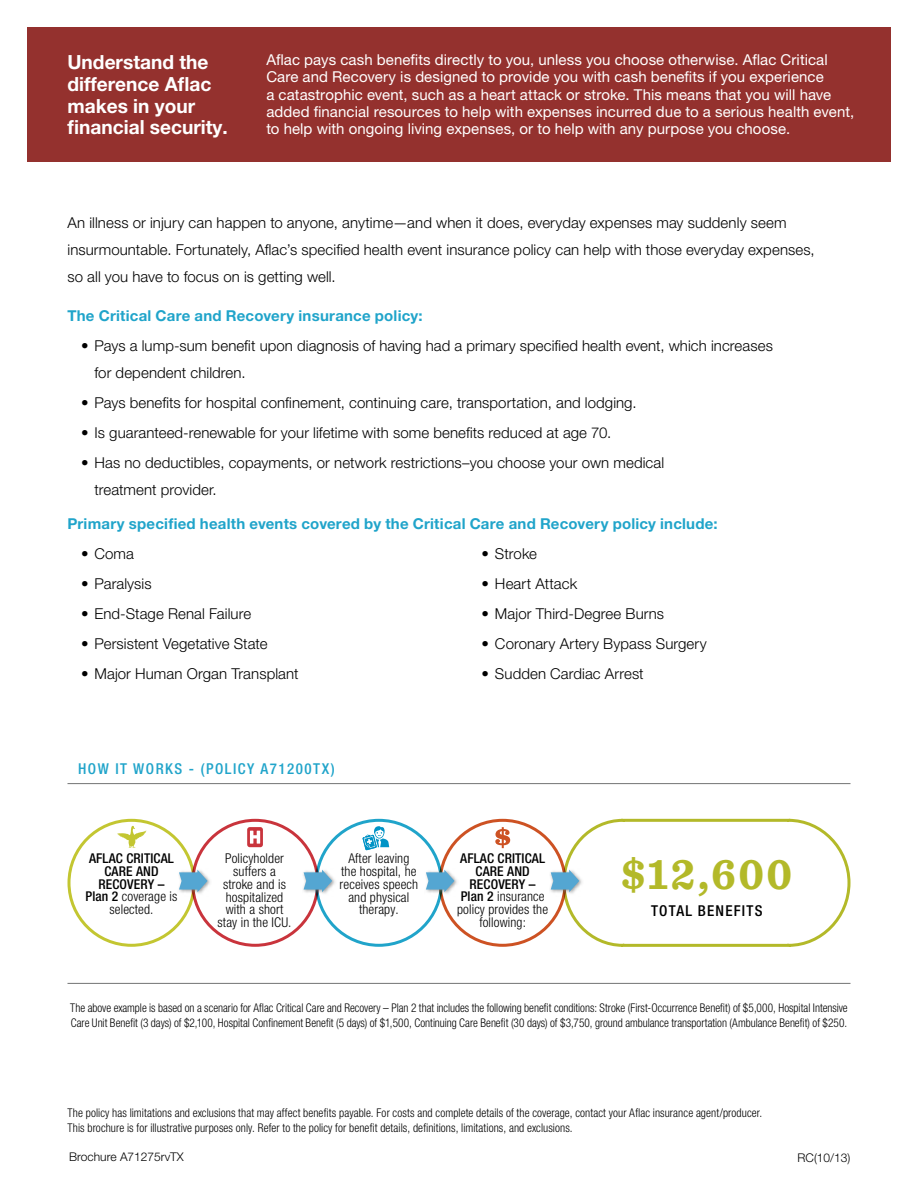
<style>
.page{position:relative;width:918px;height:1188px;background:#fff}
.page>*{position:absolute;margin:0;border:0;box-sizing:border-box;transform-origin:0 0}
.t1{font:700 45px "Sentinel";color:#b3b929;scale:.94 1}
.t2{font:700 19.5px/21.8px "Helvetica Neue CELT";color:#fff}
.t3{font:300 15px/27px "Helvetica Neue CELT";letter-spacing:.005em;color:#000}
.t4{font:15px/17.2px "Helvetica Neue CELT";letter-spacing:.005em;color:#fff}
.t5{font:700 15px "Helvetica Neue CELT";letter-spacing:.015em;color:#20a4ca}
.t6{font:500 condensed 15px "Helvetica Neue LTCE";letter-spacing:.1em;color:#20a4ca}
.t7{font:500 condensed 15px "Helvetica Neue LTCE";color:#000}
.t8{font:300 condensed 13.5px/12.8px "Helvetica Neue LTCE";letter-spacing:.01em;color:#000;text-align:center}
.t9{font:500 condensed 13.5px/12.8px "Helvetica Neue LTCE";letter-spacing:.01em;color:#000;text-align:center}
.t10{font:300 condensed 12px/15px "Helvetica Neue LTCE";color:#000;scale:.94 1}
.t11{font:300 condensed 12px/15px "Helvetica Neue LTCE";color:#000;scale:.96 1}
.t12{font:300 12px "Helvetica Neue CELT";color:#000}
.s1{font-weight:700}
.s2{font-weight:300}
.s3{font-weight:500}
</style>
<div class="page">
<div style="left:27px;top:27px;width:864px;height:135px;background:#94312e"></div>
<hr style="left:68px;top:783px;width:782px;height:1px;background:#818282">
<hr style="left:68px;top:983px;width:782px;height:1px;background:#818282">
<div style="left:67px;top:819px;width:128px;height:128px;border:3px solid #c3c631;border-radius:50%"></div>
<svg style="left:117px;top:826px;width:29px;height:22px"></svg>
<div style="left:424px;top:868px;width:34px;height:28px;background:#818282;opacity:.75"></div>
<svg style="left:426px;top:870px;width:28px;height:22px"></svg>
<div style="left:549px;top:868px;width:34px;height:28px;background:#818282;opacity:.75"></div>
<svg style="left:551px;top:818px;width:300px;height:129px"></svg>
<div style="left:302px;top:868px;width:34px;height:28px;background:#818282;opacity:.75"></div>
<svg style="left:304px;top:870px;width:28px;height:22px"></svg>
<div style="left:177px;top:868px;width:34px;height:28px;background:#818282;opacity:.75"></div>
<svg style="left:179px;top:870px;width:29px;height:22px"></svg>
<svg style="left:495px;top:827px;width:15px;height:21px"></svg>
<svg style="left:362px;top:826px;width:27px;height:24px"></svg>
<svg style="left:247px;top:827px;width:16px;height:20px"></svg>
<h2 class="t2" style="left:68px;top:51px;width:162px">Understand the difference Aflac makes in your financial security.</h2>
<p class="t4" style="left:266px;top:51px;width:589px">Aflac pays cash benefits directly to you, unless you choose otherwise. Aflac Critical Care and Recovery is designed to provide you with cash benefits if you experience<br>a catastrophic event, such as a heart attack or stroke. This means that you will have added financial resources to help with expenses incurred due to a serious health event, to help with ongoing living expenses, or to help with any purpose you choose.</p>
<p class="t3" style="left:68px;top:209px;width:749px">An illness or injury can happen to anyone, anytime—and when it does, everyday expenses may suddenly seem insurmountable. Fortunately, Aflac’s specified health event insurance policy can help with those everyday expenses, so all you have to focus on is getting well.</p>
<p class="t5" style="left:68px;top:306px;width:357px">The Critical Care and Recovery insurance policy:</p>
<p class="t3" style="left:94px;top:332px;width:680px;text-indent:-14px">• Pays a lump-sum benefit upon diagnosis of having had a primary specified health event, which increases for dependent children.</p>
<p class="t3" style="left:81px;top:389px;width:557px">• Pays benefits for hospital confinement, continuing care, transportation, and lodging.</p>
<p class="t3" style="left:81px;top:419px;width:532px">• Is guaranteed-renewable for your lifetime with some benefits reduced at age 70.</p>
<p class="t3" style="left:94px;top:449px;width:571px;text-indent:-14px">• Has no deductibles, copayments, or network restrictions–you choose your own medical treatment provider.</p>
<p class="t5" style="left:68px;top:515px;width:652px">Primary specified health events covered by the Critical Care and Recovery policy include:</p>
<p class="t3" style="left:81px;top:541px;width:55px"><span class="s1">•</span> Coma</p>
<p class="t3" style="left:81px;top:571px;width:72px">• Paralysis</p>
<p class="t3" style="left:81px;top:601px;width:172px">• End-Stage Renal Failure</p>
<p class="t3" style="left:81px;top:631px;width:188px">• Persistent Vegetative State</p>
<p class="t3" style="left:81px;top:661px;width:219px">• Major Human Organ Transplant</p>
<p class="t3" style="left:482px;top:541px;width:57px">• Stroke</p>
<p class="t3" style="left:482px;top:571px;width:97px">• Heart Attack</p>
<p class="t3" style="left:482px;top:601px;width:184px">• Major Third-Degree Burns</p>
<p class="t3" style="left:482px;top:631px;width:227px">• Coronary Artery Bypass Surgery</p>
<p class="t3" style="left:482px;top:661px;width:164px">• Sudden Cardiac Arrest</p>
<p class="t6" style="left:78px;top:760px;width:258px">HOW IT WORKS - (POLICY A71200TX)</p>
<p class="t9" style="left:86px;top:852px;width:93px">AFLAC CRITICAL<br>CARE AND<br>RECOVERY –<br>PLAN 2 <span class="s2">coverage is selected.</span></p>
<p class="t8" style="left:218px;top:852px;width:75px">Policyholder suffers a stroke and is hospitalized with a short stay in the ICU.</p>
<p class="t8" style="left:340px;top:852px;width:80px">After leaving the hospital, he receives speech and physical therapy.</p>
<p class="t8" style="left:457px;top:852px;width:93px"><span class="s3">AFLAC CRITICAL<br>CARE AND<br>RECOVERY –<br>PLAN 2</span> insurance policy provides the following:</p>
<h1 class="t1" style="left:622px;top:846px;width:183px">$12,600</h1>
<p class="t7" style="left:651px;top:902px;width:27px">TOTAL</p>
<p class="t7" style="left:698px;top:902px;width:9px">BENEFITS</p>
<p class="t10" style="left:70px;top:1000px;width:829px">The above example is based on a scenario for Aflac Critical Care and Recovery – Plan 2 that includes the following benefit conditions: Stroke (First-Occurrence Benefit) of $5,000, Hospital Intensive<br>Care Unit Benefit (3 days) of $2,100, Hospital Confinement Benefit (5 days) of $1,500, Continuing Care Benefit (30 days) of $3,750, ground ambulance transportation (Ambulance Benefit) of $250.</p>
<p class="t11" style="left:68px;top:1105px;width:725px">The policy has limitations and exclusions that may affect benefits payable. For costs and complete details of the coverage, contact your Aflac insurance agent/producer.<br>This brochure is for illustrative purposes only. Refer to the policy for benefit details, definitions, limitations, and exclusions.</p>
<p class="t12" style="left:69px;top:1149px;width:116px">Brochure A71275rvTX</p>
<p class="t12" style="left:798px;top:1150px;width:54px">RC(10/13)</p>
</div>
